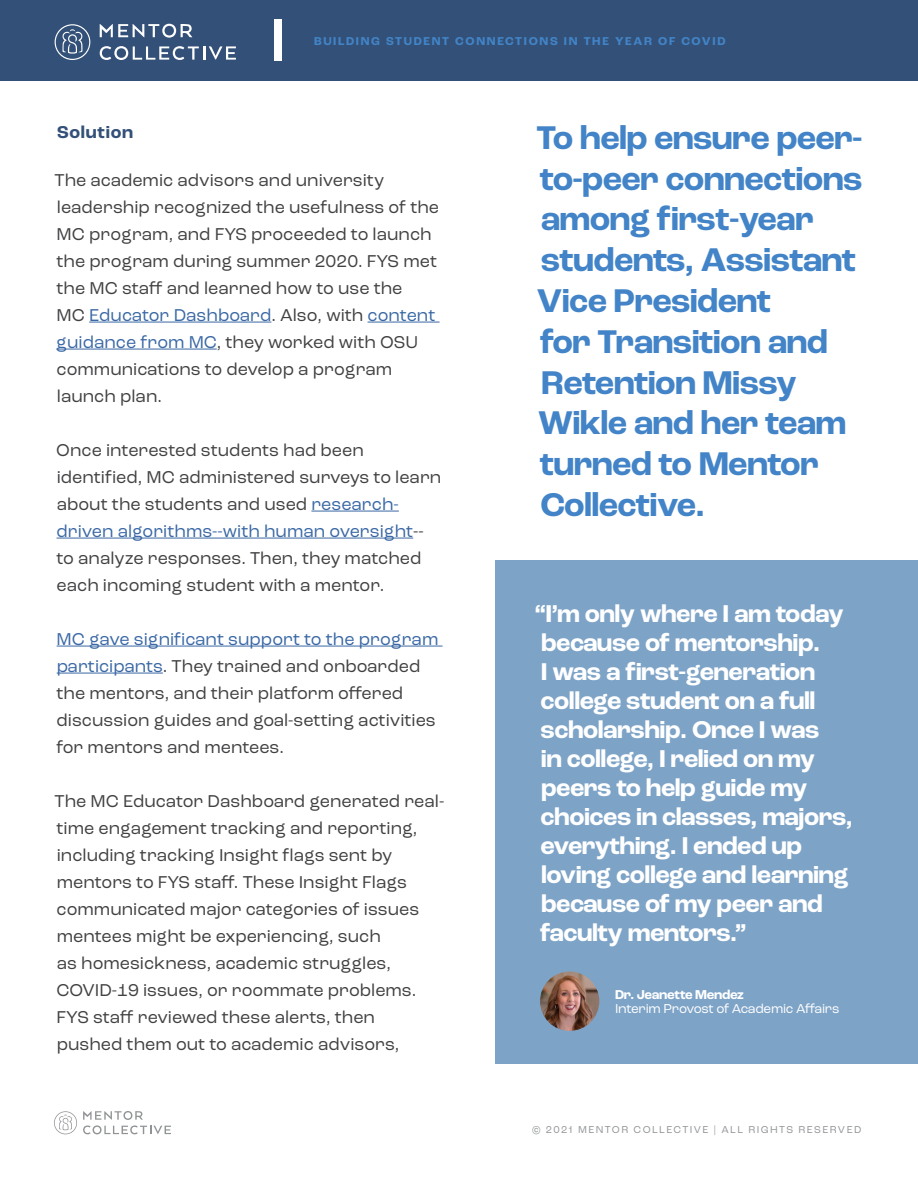
<style>
.page{position:relative;width:918px;height:1188px;background:#fff}
.page>*{position:absolute;margin:0;border:0;box-sizing:border-box;transform-origin:0 0}
.t1{font:700 34.5px/40.8px "Roc Grotesk";letter-spacing:-.02em;color:#4284c7}
.t2{font:700 25.5px/29px "Roc Grotesk";letter-spacing:-.02em;color:#fff}
.t3{font:18px/27px "Roc Grotesk";color:#414042}
.t4{font:700 18px "Roc Grotesk";letter-spacing:.04em;color:#335178}
.t5{font:13.5px "Roc Grotesk";letter-spacing:-.02em;color:#fff}
.t6{font:700 13.5px "Roc Grotesk";letter-spacing:-.02em;color:#fff}
.t7{font:700 12px "Roc Grotesk";letter-spacing:.14em;color:#4284c7}
.t8{font:10.5px "Roc Grotesk";letter-spacing:.14em;color:#919496}
.s1{color:#3a68a5}
</style>
<div class="page">
<svg style="left:83px;top:1111px;width:88px;height:24px"></svg>
<svg style="left:54px;top:1111px;width:23px;height:23px"></svg>
<div style="left:0;top:0;width:918px;height:81px;background:#335178"></div>
<svg style="left:100px;top:24px;width:92px;height:14px"></svg>
<svg style="left:99px;top:46px;width:137px;height:14px"></svg>
<svg style="left:55px;top:24px;width:35px;height:36px"></svg>
<div style="left:274px;top:20px;width:7px;height:41px;background:#fff"></div>
<hr style="left:89px;top:322px;width:182px;height:1px;background:#3a68a5">
<hr style="left:368px;top:322px;width:72px;height:1px;background:#3a68a5">
<hr style="left:56px;top:349px;width:161px;height:1px;background:#3a68a5">
<hr style="left:311px;top:511px;width:88px;height:1px;background:#3a68a5">
<hr style="left:57px;top:538px;width:356px;height:1px;background:#3a68a5">
<hr style="left:57px;top:646px;width:386px;height:1px;background:#3a68a5">
<hr style="left:57px;top:673px;width:106px;height:1px;background:#3a68a5">
<div style="left:495px;top:560px;width:423px;height:504px;background:#7da3c7"></div>
<img style="left:540px;top:972px;width:59px;height:59px;border-radius:30px">
<p class="t7" style="left:314px;top:34px;width:413px">BUILDING STUDENT CONNECTIONS IN THE YEAR OF COVID</p>
<p class="t4" style="left:57px;top:121px;width:78px">Solution</p>
<p class="t3" style="left:55px;top:166px;width:386px">The academic advisors and university leadership recognized the usefulness of the MC program, and FYS proceeded to launch the program during summer 2020. FYS met the MC staff and learned how to use the<br>MC <span class="s1">Educator Dashboard</span>. Also, with <span class="s1">content guidance from MC</span>, they worked with OSU communications to develop a program launch plan.</p>
<p class="t3" style="left:56px;top:436px;width:387px">Once interested students had been identified, MC administered surveys to learn about the students and used <span class="s1">research&shy;driven algorithms--with human oversight</span>-- to analyze responses. Then, they matched each incoming student with a mentor.</p>
<p class="t3" style="left:57px;top:625px;width:383px"><span class="s1">MC gave significant support to the program participants</span>. They trained and onboarded the mentors, and their platform offered discussion guides and goal-setting activities for mentors and mentees.</p>
<p class="t3" style="left:55px;top:787px;width:391px">The MC Educator Dashboard generated real&shy;time engagement tracking and reporting, including tracking Insight flags sent by mentors to FYS staff. These Insight Flags communicated major categories of issues mentees might be experiencing, such<br>as homesickness, academic struggles, COVID-19 issues, or roommate problems.<br>FYS staff reviewed these alerts, then<br>pushed them out to academic advisors,</p>
<h1 class="t1" style="left:537px;top:118px;width:328px">To help ensure peer&shy;to-peer connections among first-year students, Assistant<br>Vice President<br>for Transition and<br>Retention Missy<br>Wikle and her team turned to Mentor<br>Collective.</h1>
<p class="t2" style="left:535px;top:599px;width:320px">“I’m only where I am today because of mentorship.<br>I was a first-generation college student on a full scholarship. Once I was<br>in college, I relied on my peers to help guide my choices in classes, majors, everything. I ended up loving college and learning because of my peer and faculty mentors.”</p>
<p class="t6" style="left:615px;top:986px;width:130px">Dr. Jeanette Mendez</p>
<p class="t5" style="left:615px;top:1000px;width:226px">Interim Provost of Academic Affairs</p>
<p class="t8" style="left:532px;top:1124px;width:331px">© 2021 MENTOR COLLECTIVE | ALL RIGHTS RESERVED</p>
</div>
